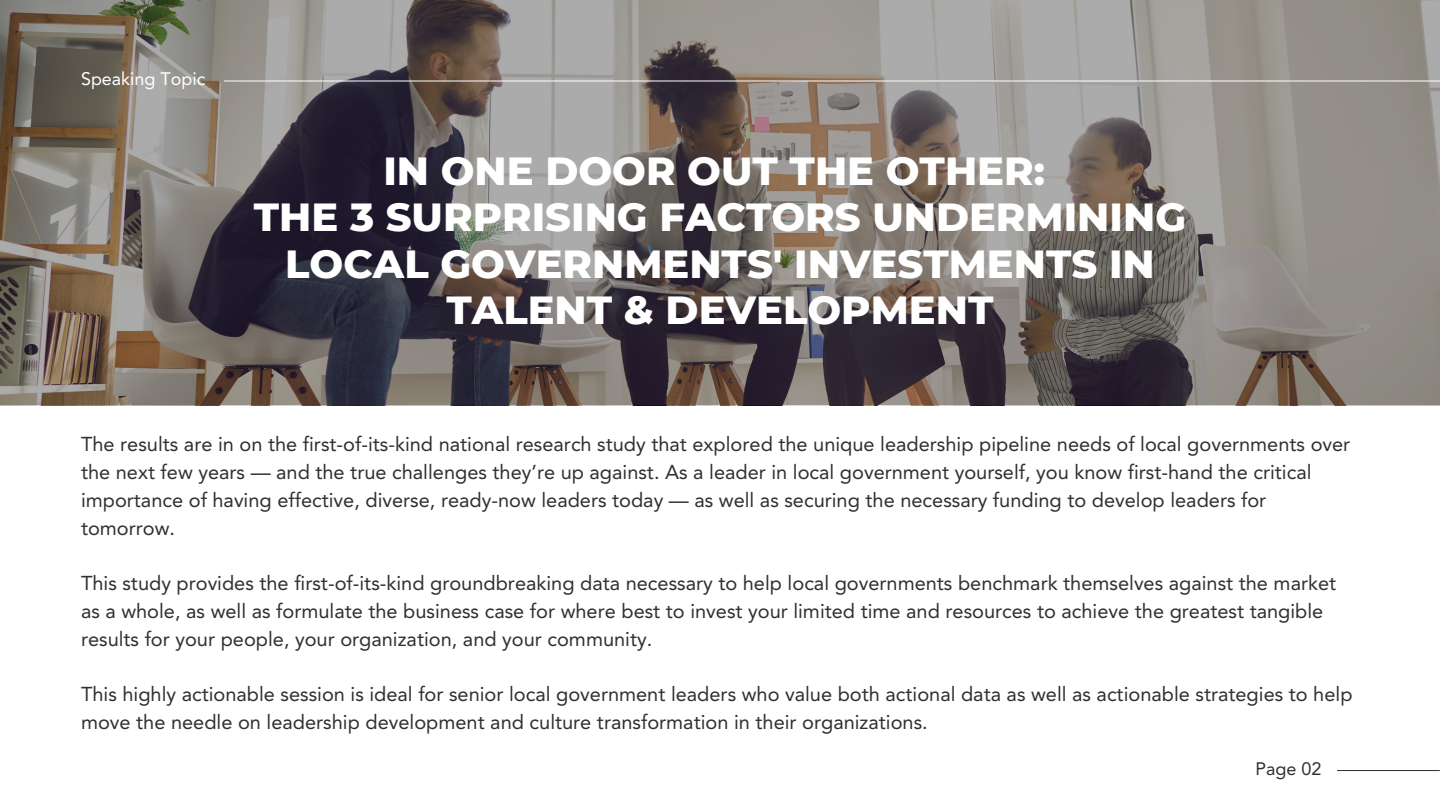
<style>
.page{position:relative;width:1440px;height:810px;background:#fff}
.page>*{position:absolute;margin:0;border:0;box-sizing:border-box;transform-origin:0 0}
.t1{font:800 40px/46.5px "Montserrat";color:#fff;text-align:center}
.t2{font:20px/27.8px "Avenir LT Std";color:#303030}
.t3{font:18px "Avenir LT Std";color:#fff}
.t4{font:18px "Avenir LT Std";color:#303030}
</style>
<div class="page">
<svg style="left:0;top:0;width:1440px;height:405px;background:#77716e"></svg>
<hr style="left:1337px;top:770px;width:103px;height:1px;background:#303030">
<hr style="left:224px;top:81px;width:1216px;height:1px;background:#fff">
<p class="t3" style="left:81px;top:72px;width:126px">Speaking Topic</p>
<p class="t1" style="left:383px;top:147px;width:663px">IN ONE DOOR OUT THE OTHER:</p>
<p class="t1" style="left:254px;top:193px;width:934px">THE 3 SURPRISING FACTORS UNDERMINING<br>LOCAL GOVERNMENTS' INVESTMENTS IN<br>TALENT &amp; DEVELOPMENT</p>
<p class="t2" style="left:81px;top:432px;width:1271px">The results are in on the first-of-its-kind national research study that explored the unique leadership pipeline needs of local governments over the next few years — and the true challenges they’re up against. As a leader in local government yourself, you know first-hand the critical importance of having effective, diverse, ready-now leaders today — as well as securing the necessary funding to develop leaders for tomorrow.</p>
<p class="t2" style="left:81px;top:571px;width:1257px">This study provides the first-of-its-kind groundbreaking data necessary to help local governments benchmark themselves against the market as a whole, as well as formulate the business case for where best to invest your limited time and resources to achieve the greatest tangible results for your people, your organization, and your community.</p>
<p class="t2" style="left:81px;top:682px;width:1273px">This highly actionable session is ideal for senior local government leaders who value both actional data as well as actionable strategies to help move the needle on leadership development and culture transformation in their organizations.</p>
<p class="t4" style="left:1256px;top:761px;width:68px">Page 02</p>
</div>
